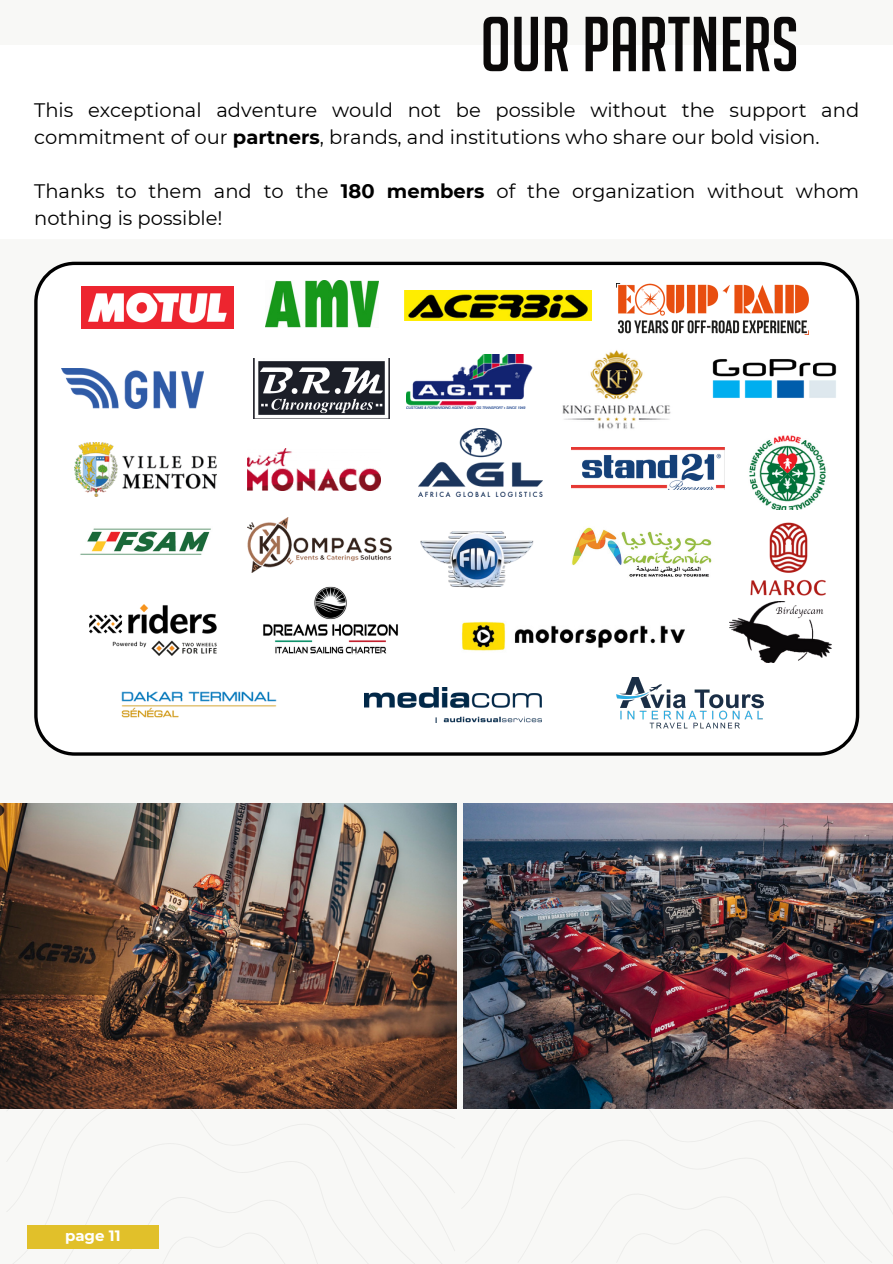
<style>
.page{position:relative;width:893px;height:1264px;background:#fff}
.page>*{position:absolute;margin:0;border:0;box-sizing:border-box;transform-origin:0 0}
.t1{font:75.75px "Big Noodle Titling";color:#0b0909}
.t2{font:19.5px/27px "Montserrat";color:#000}
.t3{font:700 15px "Montserrat";color:#fff}
.s1{font-weight:700}
</style>
<div class="page">
<div style="left:0;top:0;width:892px;height:1263px;background:#f8f8f6"></div>
<div style="left:34px;top:262px;width:825px;height:493px;background:#fff"></div>
<img style="left:82px;top:287px;width:152px;height:41px">
<img style="left:265px;top:280px;width:114px;height:48px">
<img style="left:62px;top:369px;width:142px;height:39px">
<img style="left:406px;top:354px;width:126px;height:54px">
<img style="left:547px;top:334px;width:138px;height:110px">
<div style="left:0;top:45px;width:892px;height:194px;background:#fff"></div>
<img style="left:404px;top:290px;width:187px;height:30px">
<img style="left:702px;top:354px;width:148px;height:59px">
<img style="left:89px;top:604px;width:127px;height:51px">
<img style="left:247px;top:577px;width:171px;height:85px">
<img style="left:459px;top:617px;width:229px;height:41px">
<img style="left:364px;top:687px;width:178px;height:35px">
<img style="left:616px;top:677px;width:150px;height:53px">
<img style="left:729px;top:601px;width:101px;height:61px">
<img style="left:616px;top:283px;width:192px;height:51px">
<img style="left:74px;top:442px;width:142px;height:54px">
<img style="left:248px;top:448px;width:132px;height:42px">
<img style="left:418px;top:429px;width:124px;height:67px">
<img style="left:97px;top:667px;width:203px;height:74px">
<img style="left:253px;top:358px;width:136px;height:61px">
<img style="left:571px;top:448px;width:153px;height:41px">
<img style="left:247px;top:517px;width:147px;height:55px">
<img style="left:741px;top:431px;width:90px;height:79px">
<img style="left:413px;top:525px;width:122px;height:68px">
<img style="left:750px;top:522px;width:75px;height:75px">
<img style="left:571px;top:510px;width:143px;height:84px">
<img style="left:78px;top:525px;width:135px;height:32px">
<img style="left:0;top:803px;width:456px;height:304px">
<img style="left:463px;top:803px;width:429px;height:30px">
<img style="left:1px;top:833px;width:891px;height:430px">
<div style="left:27px;top:1224px;width:131px;height:24px;background:#e1c02a"></div>
<p class="t1" style="left:480px;top:3px;width:320px">OUR PARTNERS</p>
<p class="t2" style="left:34px;top:96px;width:826px">This exceptional adventure would not be possible without the support and commitment of our <span class="s1">partners</span>, brands, and institutions who share our bold vision.</p>
<p class="t2" style="left:34px;top:177px;width:826px">Thanks to them and to the <span class="s1">180 members</span> of the organization without whom nothing is possible!</p>
<p class="t3" style="left:65px;top:1226px;width:57px">page 11</p>
</div>
